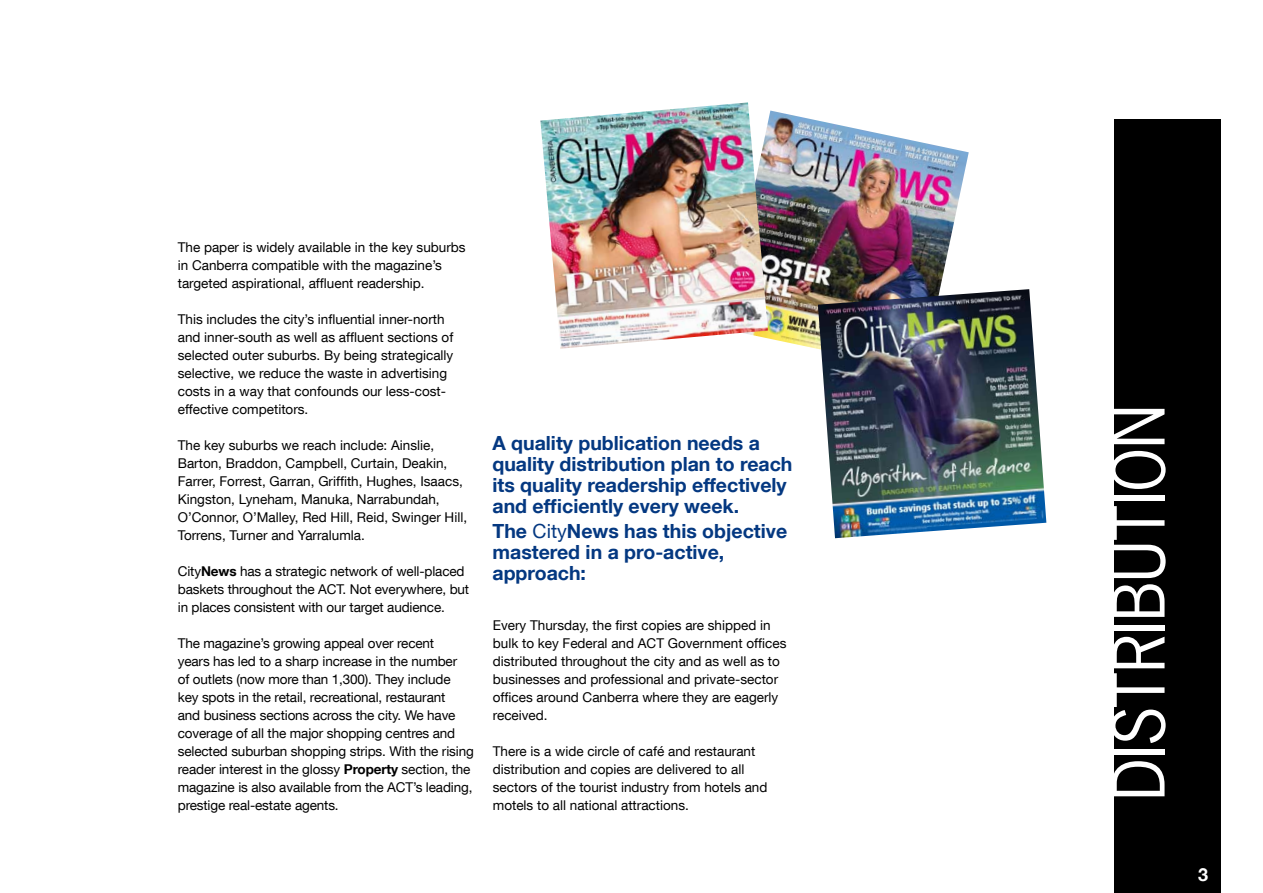
<style>
.page{position:relative;width:1263px;height:893px;background:#fff}
.page>*{position:absolute;margin:0;border:0;box-sizing:border-box;transform-origin:0 0}
.t1{font:67.5px "News Gothic Std";color:#fff}
.t2{font:700 19.5px/21px "Helvetica Neue LT Com";color:#043881}
.t3{font:700 18px "Helvetica Neue";color:#fff}
.t4{font:13.5px/18px "Helvetica Neue LT Com";color:#000}
.s1{font-weight:700}
.s2{font-weight:400}
</style>
<div class="page">
<div style="left:1114px;top:119px;width:106px;height:774px;background:#000"></div>
<img style="left:768px;top:111px;width:201px;height:238px">
<img style="left:540px;top:102px;width:228px;height:247px">
<img style="left:818px;top:289px;width:228px;height:249px">
<p class="t4" style="left:178px;top:238px;width:289px">The paper is widely available in the key suburbs in Canberra compatible with the magazine’s targeted aspirational, affluent readership.</p>
<p class="t4" style="left:178px;top:310px;width:277px">This includes the city’s influential inner-north and inner-south as well as affluent sections of selected outer suburbs. By being strategically selective, we reduce the waste in advertising costs in a way that confounds our less-cost&shy;effective competitors.</p>
<p class="t4" style="left:178px;top:436px;width:291px">The key suburbs we reach include: Ainslie, Barton, Braddon, Campbell, Curtain, Deakin, Farrer, Forrest, Garran, Griffith, Hughes, Isaacs, Kingston, Lyneham, Manuka, Narrabundah, O’Connor, O’Malley, Red Hill, Reid, Swinger Hill, Torrens, Turner and Yarralumla.</p>
<p class="t4" style="left:178px;top:562px;width:293px">City<span class="s1">News</span> has a strategic network of well-placed baskets throughout the ACT. Not everywhere, but in places consistent with our target audience.</p>
<p class="t4" style="left:178px;top:634px;width:297px">The magazine’s growing appeal over recent<br>years has led to a sharp increase in the number<br>of outlets (now more than 1,300). They include key spots in the retail, recreational, restaurant<br>and business sections across the city. We have coverage of all the major shopping centres and selected suburban shopping strips. With the rising reader interest in the glossy <span class="s1">Property</span> section, the magazine is also available from the ACT’s leading, prestige real-estate agents.</p>
<h2 class="t2" style="left:492px;top:432px;width:302px">A quality publication needs a quality distribution plan to reach its quality readership effectively and efficiently every week.</h2>
<h2 class="t2" style="left:492px;top:520px;width:296px">The <span class="s2">City</span>News has this objective mastered in a pro-active, approach:</h2>
<p class="t4" style="left:493px;top:616px;width:295px">Every Thursday, the first copies are shipped in bulk to key Federal and ACT Government offices distributed throughout the city and as well as to businesses and professional and private-sector offices around Canberra where they are eagerly received.</p>
<p class="t4" style="left:493px;top:742px;width:276px">There is a wide circle of café and restaurant distribution and copies are delivered to all sectors of the tourist industry from hotels and motels to all national attractions.</p>
<h1 class="t1" style="left:1096px;top:800px;width:397px;rotate:-90deg">DISTRIBUTION</h1>
<h3 class="t3" style="left:1198px;top:858px;width:12px">3</h3>
</div>
